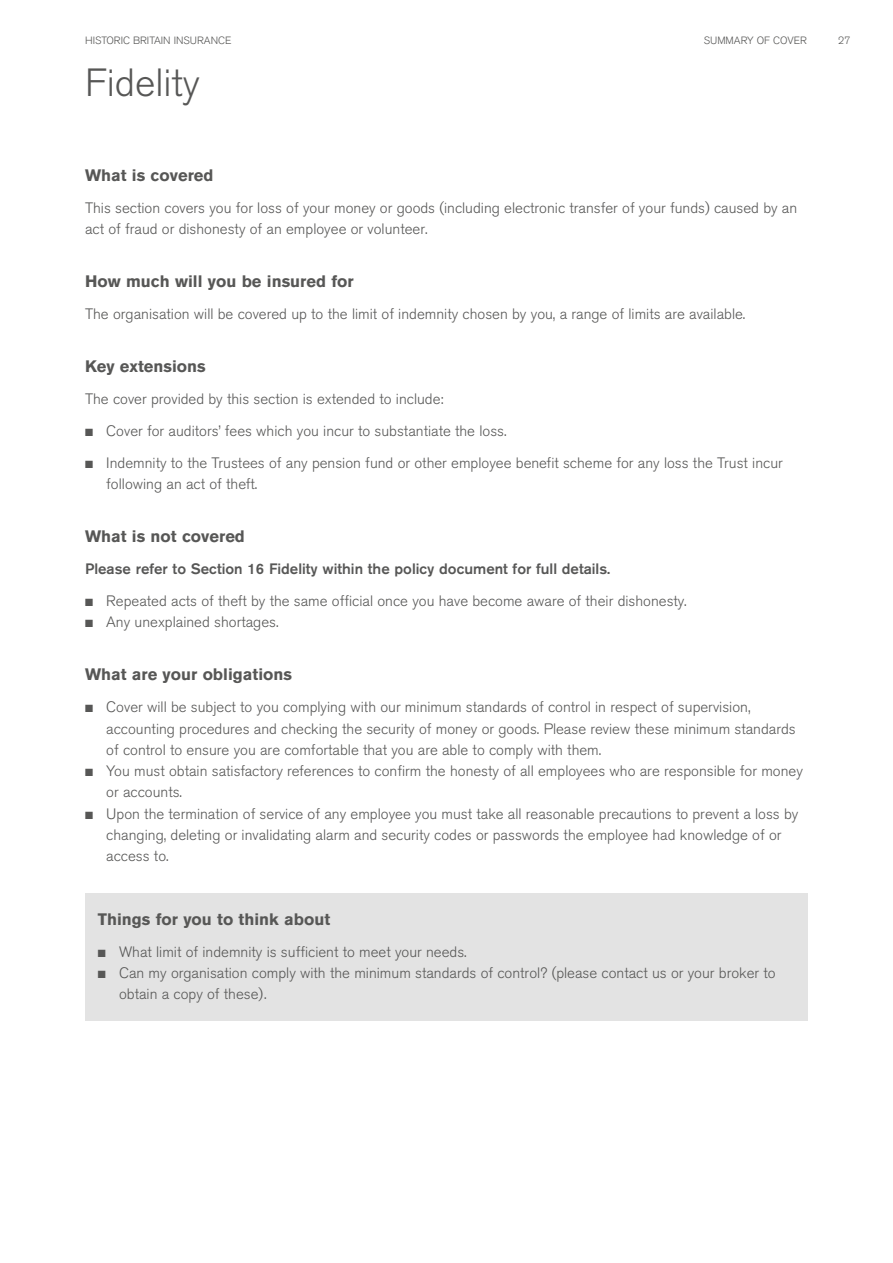
<style>
.page{position:relative;width:893px;height:1263px;background:#fff}
.page>*{position:absolute;margin:0;border:0;box-sizing:border-box;transform-origin:0 0}
.t1{font:300 39px "Akzidenz Grotesk BQ";color:#575756}
.t2{font:700 16.5px "Akzidenz Grotesk BQ";color:#575756}
.t3{font:300 15px/21.3px "Akzidenz Grotesk BQ";color:#575756}
.t4{font:500 15px "Akzidenz Grotesk BQ";color:#575756}
.t5{font:300 10.5px "Akzidenz Grotesk BQ";color:#575756}
</style>
<div class="page">
<div style="left:85px;top:893px;width:723px;height:127px;background:#e3e3e3"></div>
<p class="t5" style="left:85px;top:34px;width:148px">HISTORIC BRITAIN INSURANCE</p>
<p class="t5" style="left:704px;top:34px;width:105px">SUMMARY OF COVER</p>
<p class="t5" style="left:838px;top:34px;width:14px">27</p>
<h1 class="t1" style="left:85px;top:60px;width:116px">Fidelity</h1>
<p class="t2" style="left:85px;top:165px;width:130px">What is covered</p>
<p class="t3" style="left:85px;top:197px;width:714px">This section covers you for loss of your money or goods (including electronic transfer of your funds) caused by an act of fraud or dishonesty of an employee or volunteer.</p>
<p class="t2" style="left:85px;top:272px;width:270px">How much will you be insured for</p>
<p class="t3" style="left:85px;top:303px;width:662px">The organisation will be covered up to the limit of indemnity chosen by you, a range of limits are available.</p>
<p class="t2" style="left:85px;top:357px;width:122px">Key extensions</p>
<p class="t3" style="left:85px;top:388px;width:360px">The cover provided by this section is extended to include:</p>
<p class="t3" style="left:85px;top:420px;width:423px">■ Cover for auditors’ fees which you incur to substantiate the loss.</p>
<p class="t3" style="left:106px;top:452px;width:678px;text-indent:-21px">■ Indemnity to the Trustees of any pension fund or other employee benefit scheme for any loss the Trust incur following an act of theft.</p>
<p class="t2" style="left:85px;top:527px;width:161px">What is not covered</p>
<p class="t4" style="left:85px;top:560px;width:527px">Please refer to Section 16 Fidelity within the policy document for full details.</p>
<p class="t3" style="left:85px;top:590px;width:603px">■ Repeated acts of theft by the same official once you have become aware of their dishonesty.</p>
<p class="t3" style="left:85px;top:612px;width:195px">■ Any unexplained shortages.</p>
<p class="t2" style="left:85px;top:665px;width:209px">What are your obligations</p>
<p class="t3" style="left:106px;top:697px;width:691px;text-indent:-21px">■ Cover will be subject to you complying with our minimum standards of control in respect of supervision, accounting procedures and checking the security of money or goods. Please review these minimum standards of control to ensure you are comfortable that you are able to comply with them.</p>
<p class="t3" style="left:106px;top:760px;width:698px;text-indent:-21px">■ You must obtain satisfactory references to confirm the honesty of all employees who are responsible for money or accounts.</p>
<p class="t3" style="left:106px;top:803px;width:694px;text-indent:-21px">■ Upon the termination of service of any employee you must take all reasonable precautions to prevent a loss by changing, deleting or invalidating alarm and security codes or passwords the employee had knowledge of or access to.</p>
<p class="t2" style="left:98px;top:910px;width:234px">Things for you to think about</p>
<p class="t3" style="left:98px;top:941px;width:370px">■ What limit of indemnity is sufficient to meet your needs.</p>
<p class="t3" style="left:119px;top:962px;width:658px;text-indent:-21px">■ Can my organisation comply with the minimum standards of control? (please contact us or your broker to obtain a copy of these).</p>
</div>
